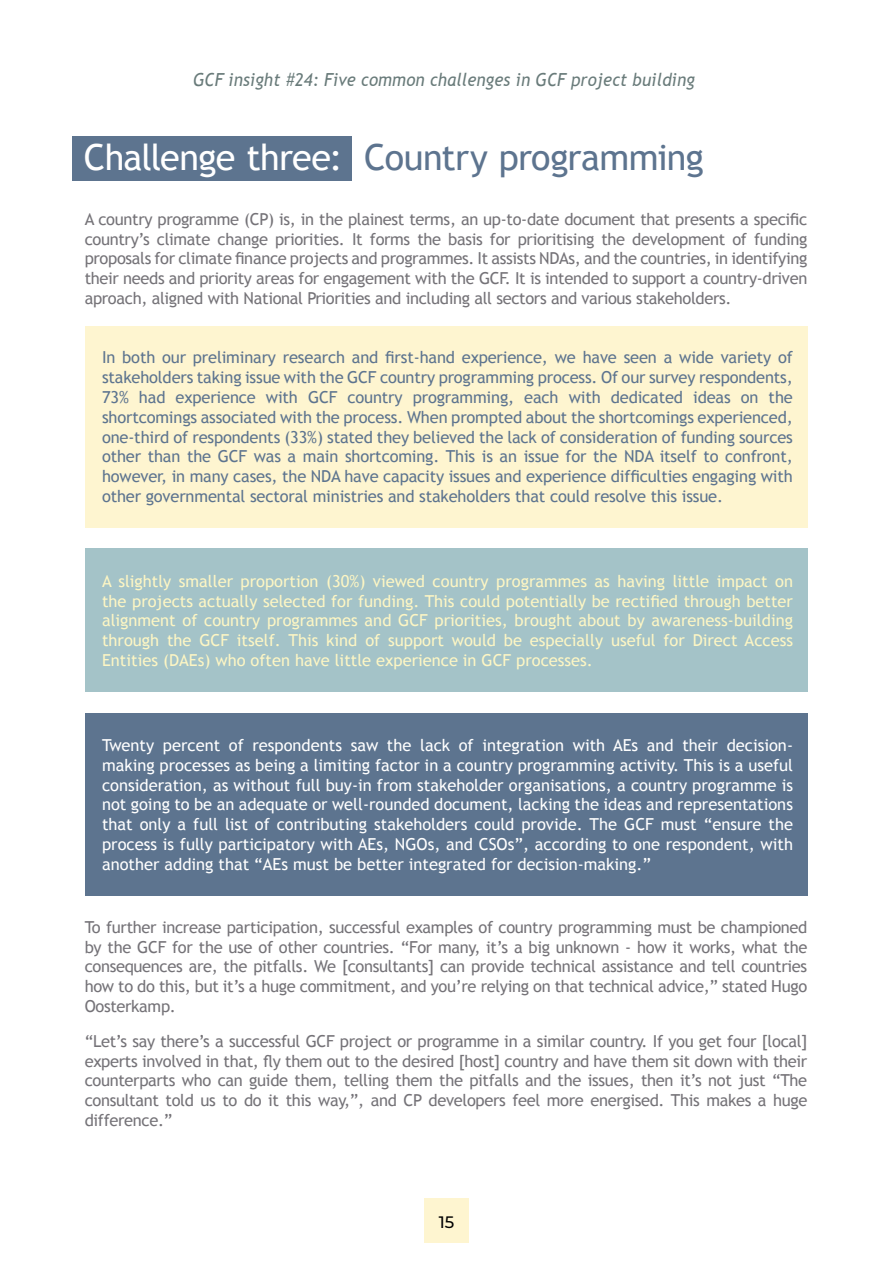
<style>
.page{position:relative;width:893px;height:1263px;background:#fff}
.page>*{position:absolute;margin:0;border:0;box-sizing:border-box;transform-origin:0 0}
.t1{font:36px "Trebuchet MS";letter-spacing:-.02em;color:#5d748f}
.t2{font:italic 18px "Trebuchet MS";letter-spacing:.01em;color:#697b7a;scale:.93 1}
.t3{font:16.5px/19.8px "Trebuchet MS";letter-spacing:-.02em;color:#757378;text-align:justify}
.t4{font:16.5px/19.8px "Trebuchet MS";letter-spacing:-.01em;color:#5d748f;text-align:justify}
.t5{font:16.5px/19.8px "Trebuchet MS";color:#fff;text-align:justify}
.t6{font:16.5px/19.8px "Trebuchet MS";color:#fdf6c4;text-align:justify}
.t7{font:500 16.5px "Montserrat";color:#000}
.s1{color:#fff}
</style>
<div class="page">
<div style="left:424px;top:1198px;width:45px;height:45px;background:#fef5d0"></div>
<div style="left:85px;top:326px;width:723px;height:201px;background:#fef5d0"></div>
<div style="left:85px;top:549px;width:723px;height:143px;background:#a4c3c8"></div>
<div style="left:85px;top:713px;width:723px;height:182px;background:#5d748f"></div>
<div style="left:73px;top:136px;width:279px;height:45px;background:#5d748f"></div>
<p class="t2" style="left:193px;top:69px;width:541px">GCF insight #24: Five common challenges in GCF project building</p>
<h1 class="t1" style="left:84px;top:136px;width:622px"><span class="s1">Challenge three:</span> Country programming</h1>
<p class="t3" style="left:85px;top:209px;width:724px">A country programme (CP) is, in the plainest terms, an up-to-date document that presents a specific country’s climate change priorities. It forms the basis for prioritising the development of funding proposals for climate finance projects and programmes. It assists NDAs, and the countries, in identifying their needs and priority areas for engagement with the GCF. It is intended to support a country-driven aproach, aligned with National Priorities and including all sectors and various stakeholders.</p>
<p class="t4" style="left:102px;top:348px;width:692px">In both our preliminary research and first-hand experience, we have seen a wide variety of stakeholders taking issue with the GCF country programming process. Of our survey respondents, 73% had experience with GCF country programming, each with dedicated ideas on the shortcomings associated with the process. When prompted about the shortcomings experienced, one-third of respondents (33%) stated they believed the lack of consideration of funding sources other than the GCF was a main shortcoming. This is an issue for the NDA itself to confront, however, in many cases, the NDA have capacity issues and experience difficulties engaging with other governmental sectoral ministries and stakeholders that could resolve this issue.</p>
<p class="t6" style="left:102px;top:571px;width:692px">A slightly smaller proportion (30%) viewed country programmes as having little impact on the projects actually selected for funding. This could potentially be rectified through better alignment of country programmes and GCF priorities, brought about by awareness-building through the GCF itself. This kind of support would be especially useful for Direct Access Entities (DAEs) who often have little experience in GCF processes.</p>
<p class="t5" style="left:102px;top:735px;width:692px">Twenty percent of respondents saw the lack of integration with AEs and their decision&shy;making processes as being a limiting factor in a country programming activity. This is a useful consideration, as without full buy-in from stakeholder organisations, a country programme is not going to be an adequate or well-rounded document, lacking the ideas and representations that only a full list of contributing stakeholders could provide. The GCF must “ensure the process is fully participatory with AEs, NGOs, and CSOs”, according to one respondent, with another adding that “AEs must be better integrated for decision-making.”</p>
<p class="t3" style="left:85px;top:917px;width:724px">To further increase participation, successful examples of country programming must be championed by the GCF for the use of other countries. “For many, it’s a big unknown - how it works, what the consequences are, the pitfalls. We [consultants] can provide technical assistance and tell countries how to do this, but it’s a huge commitment, and you’re relying on that technical advice,” stated Hugo Oosterkamp.</p>
<p class="t3" style="left:85px;top:1031px;width:724px">“Let’s say there’s a successful GCF project or programme in a similar country. If you get four [local] experts involved in that, fly them out to the desired [host] country and have them sit down with their counterparts who can guide them, telling them the pitfalls and the issues, then it’s not just “The consultant told us to do it this way,”, and CP developers feel more energised. This makes a huge difference.”</p>
<p class="t7" style="left:439px;top:1211px;width:17px">15</p>
</div>
